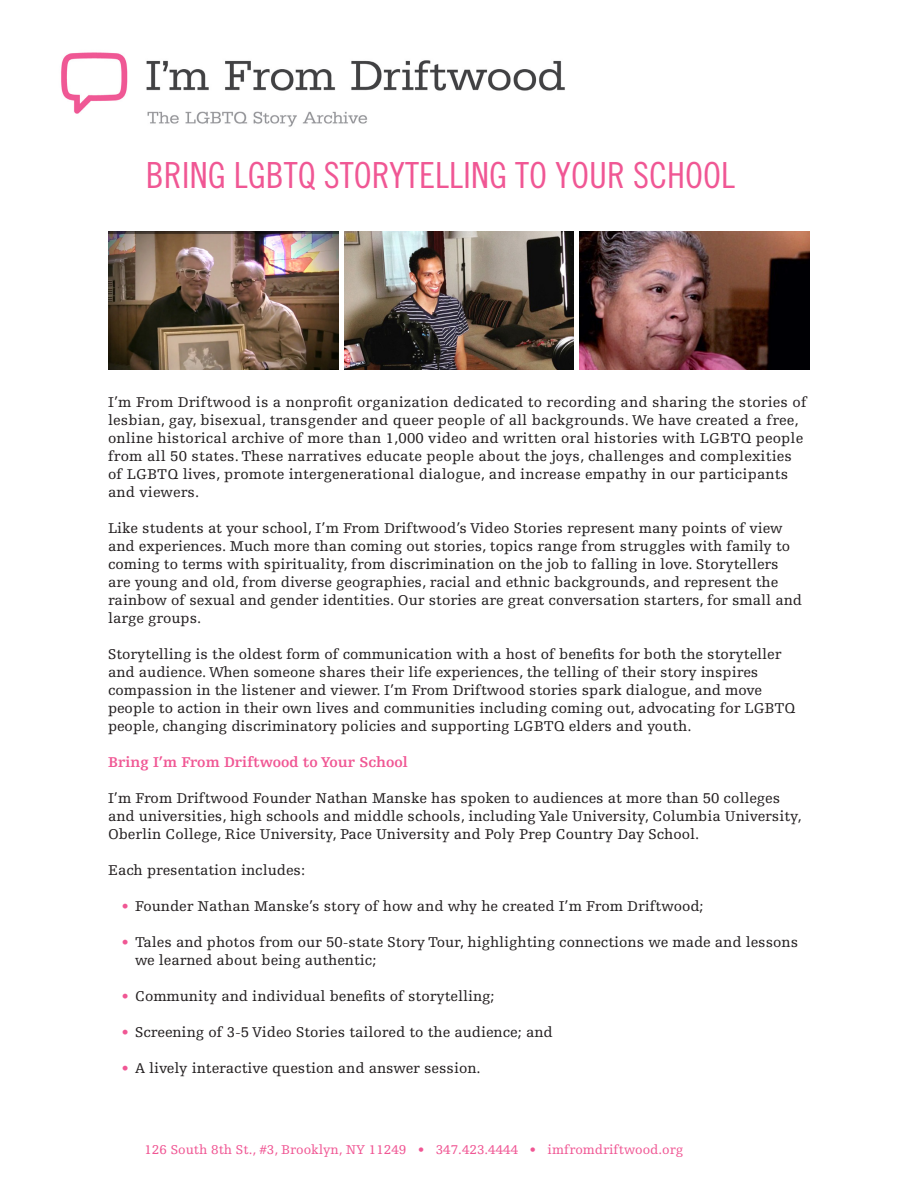
<style>
.page{position:relative;width:918px;height:1188px;background:#fff}
.page>*{position:absolute;margin:0;border:0;box-sizing:border-box;transform-origin:0 0}
.Paragraph_Style_1{font:36px "Trade Gothic Cond Eighteen";color:#f05794}
.t1{font:15px/18px "Egyptienne F";color:#231f20}
.subheader{font:700 15px "Egyptienne F";color:#f05794}
.t2{font:13.5px "Egyptienne F";color:#f05794}
.s1{color:#f05794}
</style>
<div class="page">
<img style="left:61px;top:52px;width:504px;height:75px">
<img style="left:580px;top:231px;width:229px;height:139px">
<img style="left:344px;top:231px;width:230px;height:139px">
<img style="left:109px;top:231px;width:229px;height:139px">
<p class="Paragraph_Style_1" style="left:146px;top:154px;width:591px">BRING LGBTQ STORYTELLING TO YOUR SCHOOL</p>
<p class="t1" style="left:108px;top:394px;width:700px">I’m From Driftwood is a nonprofit organization dedicated to recording and sharing the stories of lesbian, gay, bisexual, transgender and queer people of all backgrounds. We have created a free, online historical archive of more than 1,000 video and written oral histories with LGBTQ people from all 50 states. These narratives educate people about the joys, challenges and complexities of LGBTQ lives, promote intergenerational dialogue, and increase empathy in our participants and viewers.</p>
<p class="t1" style="left:108px;top:520px;width:696px">Like students at your school, I’m From Driftwood’s Video Stories represent many points of view and experiences. Much more than coming out stories, topics range from struggles with family to coming to terms with spirituality, from discrimination on the job to falling in love. Storytellers are young and old, from diverse geographies, racial and ethnic backgrounds, and represent the rainbow of sexual and gender identities. Our stories are great conversation starters, for small and large groups.</p>
<p class="t1" style="left:108px;top:646px;width:689px">Storytelling is the oldest form of communication with a host of benefits for both the storyteller and audience. When someone shares their life experiences, the telling of their story inspires compassion in the listener and viewer. I’m From Driftwood stories spark dialogue, and move people to action in their own lives and communities including coming out, advocating for LGBTQ people, changing discriminatory policies and supporting LGBTQ elders and youth.</p>
<p class="subheader" style="left:108px;top:754px;width:301px">Bring I’m From Driftwood to Your School</p>
<p class="t1" style="left:108px;top:790px;width:695px">I’m From Driftwood Founder Nathan Manske has spoken to audiences at more than 50 colleges and universities, high schools and middle schools, including Yale University, Columbia University,<br>Oberlin College, Rice University, Pace University and Poly Prep Country Day School.</p>
<p class="t1" style="left:108px;top:862px;width:199px">Each presentation includes:</p>
<p class="t1" style="left:122px;top:898px;width:584px"><span class="s1">•</span> Founder Nathan Manske’s story of how and why he created I’m From Driftwood;</p>
<p class="t1" style="left:135px;top:934px;width:665px;text-indent:-14px"><span class="s1">•</span> Tales and photos from our 50-state Story Tour, highlighting connections we made and lessons we learned about being authentic;</p>
<p class="t1" style="left:122px;top:988px;width:375px"><span class="s1">•</span> Community and individual benefits of storytelling;</p>
<p class="t1" style="left:122px;top:1024px;width:433px"><span class="s1">•</span> Screening of 3-5 Video Stories tailored to the audience; and</p>
<p class="t1" style="left:122px;top:1060px;width:361px"><span class="s1">•</span> A lively interactive question and answer session.</p>
<p class="t2" style="left:144px;top:1143px;width:540px">126 South 8th St., #3, Brooklyn, NY 11249 • 347.423.4444 • imfromdriftwood.org</p>
</div>
